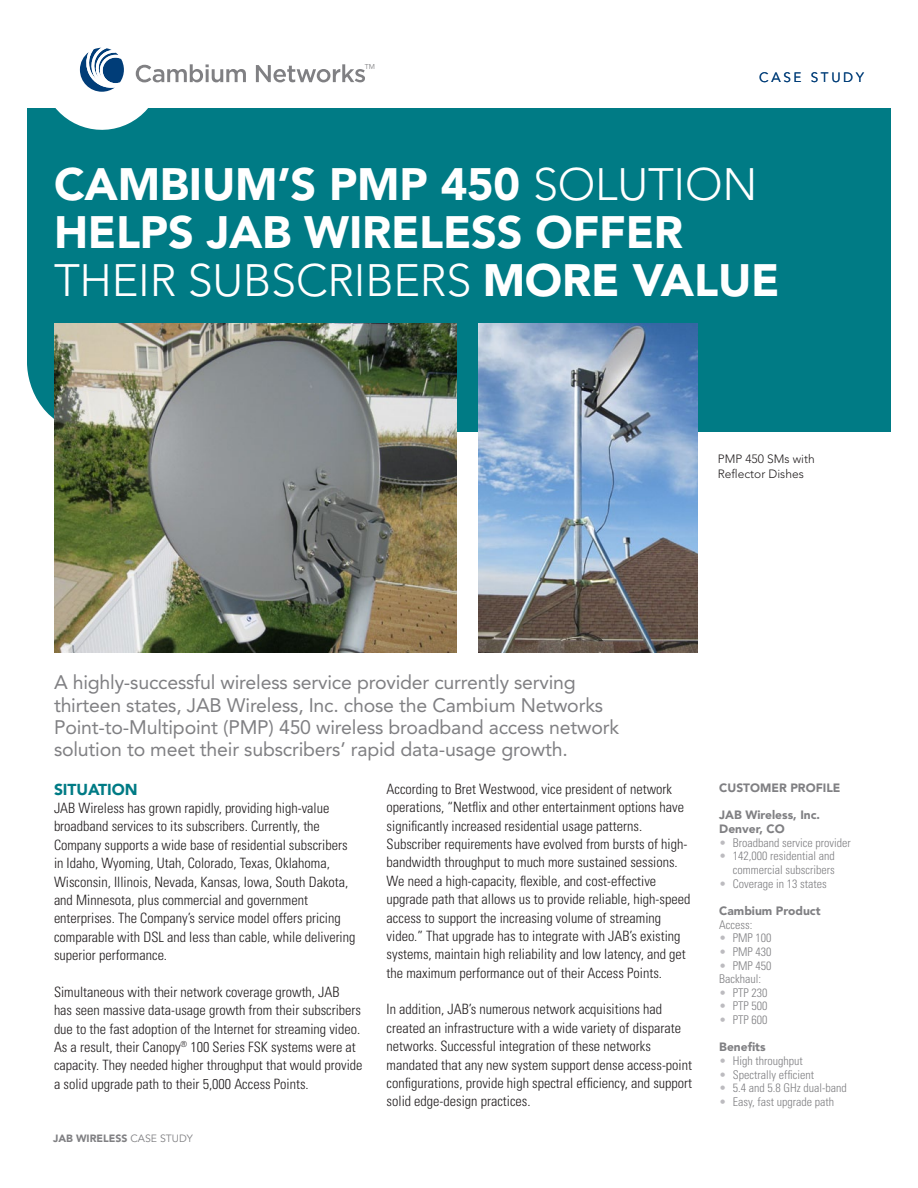
<style>
.page{position:relative;width:918px;height:1188px;background:#fff}
.page>*{position:absolute;margin:0;border:0;box-sizing:border-box;transform-origin:0 0}
.t1{font:900 45px/48px "Avenir LT Std";letter-spacing:-.005em;color:#fff}
.t2{font:300 45px "Avenir LT Std";letter-spacing:-.005em;color:#fff}
.t3{font:19.5px/22.2px "Avenir LT Std";letter-spacing:-.01em;color:#808083}
.t4{font:900 15.75px "Avenir LT Std";letter-spacing:-.005em;color:#007b85}
.t5{font:300 condensed 14.25px/18.3px "Univers";color:#231f20}
.t6{font:13.5px "Avenir LT Std";letter-spacing:.2em;color:#003d78}
.t7{font:300 condensed 12px/13.6px "Univers";color:#808083;text-align:right}
.t8{font:900 12px "Avenir LT Std";color:#808083}
.t9{font:300 12px/14.2px "Avenir LT Std";color:#231f20}
.t10{font:900 10.5px "Avenir LT Std";color:#808083}
.t11{font:7.05px "Avenir LT Std";color:#808083}
.s1{font-weight:300}
.s2{font-weight:900}
.s3{font-weight:400}
.s4{color:#bcbbbf}
</style>
<div class="page">
<div style="left:27px;top:108px;width:864px;height:324px;background:#007b85"></div>
<svg style="left:256px;top:64px;width:109px;height:18px"></svg>
<svg style="left:33px;top:47px;width:213px;height:91px"></svg>
<img style="left:54px;top:324px;width:402px;height:328px">
<img style="left:478px;top:324px;width:220px;height:328px">
<p class="t11" style="left:365px;top:63px;width:12px">TM</p>
<p class="t6" style="left:759px;top:70px;width:106px">CASE STUDY</p>
<p class="t1" style="left:54px;top:161px;width:705px">CAMBIUM’S PMP 450 <span class="s1">SOLUTION<br></span>HELPS JAB WIRELESS OFFER</p>
<p class="t2" style="left:54px;top:254px;width:727px">THEIR SUBSCRIBERS <span class="s2">MORE VALUE</span></p>
<p class="t9" style="left:718px;top:452px;width:98px">PMP 450 SMs with<br>Reflector Dishes</p>
<p class="t3" style="left:54px;top:672px;width:567px">A highly-successful wireless service provider currently serving thirteen states, JAB Wireless, Inc. chose the Cambium Networks Point-to-Multipoint (PMP) 450 wireless broadband access network solution to meet their subscribers’ rapid data-usage growth.</p>
<p class="t4" style="left:54px;top:780px;width:85px">SITUATION</p>
<p class="t5" style="left:54px;top:799px;width:303px">JAB Wireless has grown rapidly, providing high-value broadband services to its subscribers. Currently, the Company supports a wide base of residential subscribers in Idaho, Wyoming, Utah, Colorado, Texas, Oklahoma, Wisconsin, Illinois, Nevada, Kansas, Iowa, South Dakota, and Minnesota, plus commercial and government enterprises. The Company’s service model offers pricing comparable with DSL and less than cable, while delivering superior performance.</p>
<p class="t5" style="left:54px;top:982px;width:310px">Simultaneous with their network coverage growth, JAB<br>has seen massive data-usage growth from their subscribers due to the fast adoption of the Internet for streaming video.<br>As a result, their Canopy<sup>®</sup> 100 Series FSK systems were at capacity. They needed higher throughput that would provide a solid upgrade path to their 5,000 Access Points.</p>
<p class="t10" style="left:53px;top:1131px;width:141px">JAB WIRELESS <span class="s3">CASE STUDY</span></p>
<p class="t5" style="left:387px;top:780px;width:299px">According to Bret Westwood, vice president of network operations, “Netflix and other entertainment options have significantly increased residential usage patterns.</p>
<p class="t5" style="left:387px;top:835px;width:305px">Subscriber requirements have evolved from bursts of high&shy;bandwidth throughput to much more sustained sessions.<br>We need a high-capacity, flexible, and cost-effective upgrade path that allows us to provide reliable, high-speed access to support the increasing volume of streaming video.” That upgrade has to integrate with JAB’s existing systems, maintain high reliability and low latency, and get the maximum performance out of their Access Points.</p>
<p class="t5" style="left:387px;top:1000px;width:307px">In addition, JAB’s numerous network acquisitions had created an infrastructure with a wide variety of disparate networks. Successful integration of these networks mandated that any new system support dense access-point configurations, provide high spectral efficiency, and support solid edge-design practices.</p>
<p class="t8" style="left:719px;top:781px;width:123px">CUSTOMER PROFILE</p>
<p class="t8" style="left:719px;top:808px;width:102px">JAB Wireless, Inc.</p>
<p class="t8" style="left:719px;top:822px;width:67px">Denver, CO</p>
<p class="t7" style="left:719px;top:835px;width:133px"><span class="s4">•</span> Broadband service provider</p>
<p class="t7" style="left:719px;top:849px;width:117px"><span class="s4">•</span> 142,000 residential and commercial subscribers</p>
<p class="t7" style="left:719px;top:876px;width:109px"><span class="s4">•</span> Coverage in 13 states</p>
<p class="t8" style="left:719px;top:903px;width:103px">Cambium Product</p>
<p class="t7" style="left:719px;top:917px;width:35px">Access:</p>
<p class="t7" style="left:719px;top:931px;width:54px"><span class="s4">•</span> PMP 100</p>
<p class="t7" style="left:719px;top:945px;width:54px"><span class="s4">•</span> PMP 430</p>
<p class="t7" style="left:719px;top:958px;width:54px"><span class="s4">•</span> PMP 450</p>
<p class="t7" style="left:719px;top:972px;width:43px">Backhaul:</p>
<p class="t7" style="left:719px;top:986px;width:50px"><span class="s4">•</span> PTP 230</p>
<p class="t7" style="left:719px;top:999px;width:50px"><span class="s4">•</span> PTP 500</p>
<p class="t7" style="left:719px;top:1013px;width:50px"><span class="s4">•</span> PTP 600</p>
<p class="t8" style="left:719px;top:1040px;width:48px">Benefits</p>
<p class="t7" style="left:719px;top:1054px;width:85px"><span class="s4">•</span> High throughput</p>
<p class="t7" style="left:719px;top:1068px;width:96px"><span class="s4">•</span> Spectrally efficient</p>
<p class="t7" style="left:719px;top:1081px;width:129px"><span class="s4">•</span> 5.4 and 5.8 GHz dual-band</p>
<p class="t7" style="left:719px;top:1095px;width:116px"><span class="s4">•</span> Easy, fast upgrade path</p>
</div>
